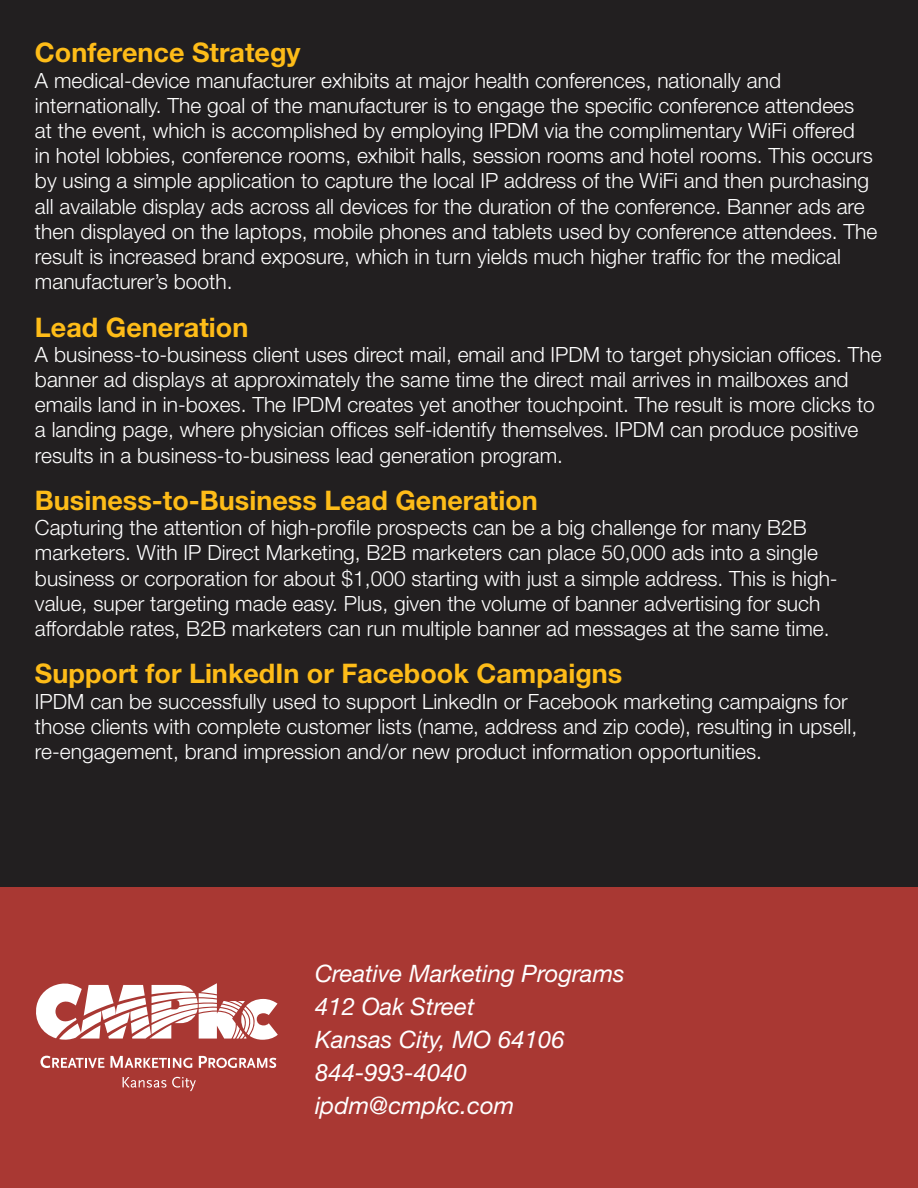
<style>
.page{position:relative;width:918px;height:1188px;background:#fff}
.page>*{position:absolute;margin:0;border:0;box-sizing:border-box;transform-origin:0 0}
.t1{font:700 27px "Helvetica Neue";color:#febc18}
.t2{font:italic 24px/33px "Helvetica Neue";color:#fff}
.t3{font:300 21px/25.2px "Helvetica Neue";color:#fff}
</style>
<div class="page">
<div style="left:0;top:887px;width:918px;height:301px;background:#a93833"></div>
<div style="left:0;top:0;width:918px;height:887px;background:#221f20"></div>
<svg style="left:36px;top:983px;width:242px;height:57px"></svg>
<svg style="left:40px;top:1056px;width:64px;height:12px"></svg>
<svg style="left:110px;top:1056px;width:82px;height:12px"></svg>
<svg style="left:199px;top:1056px;width:77px;height:12px"></svg>
<svg style="left:123px;top:1077px;width:43px;height:11px"></svg>
<svg style="left:172px;top:1077px;width:24px;height:14px"></svg>
<p class="t1" style="left:35px;top:32px;width:267px">Conference Strategy</p>
<p class="t3" style="left:35px;top:66px;width:844px">A medical-device manufacturer exhibits at major health conferences, nationally and internationally. The goal of the manufacturer is to engage the specific conference attendees<br>at the event, which is accomplished by employing IPDM via the complimentary WiFi offered<br>in hotel lobbies, conference rooms, exhibit halls, session rooms and hotel rooms. This occurs by using a simple application to capture the local IP address of the WiFi and then purchasing all available display ads across all devices for the duration of the conference. Banner ads are then displayed on the laptops, mobile phones and tablets used by conference attendees. The result is increased brand exposure, which in turn yields much higher traffic for the medical manufacturer’s booth.</p>
<p class="t1" style="left:35px;top:306px;width:215px">Lead Generation</p>
<p class="t3" style="left:35px;top:340px;width:848px">A business-to-business client uses direct mail, email and IPDM to target physician offices. The banner ad displays at approximately the same time the direct mail arrives in mailboxes and emails land in in-boxes. The IPDM creates yet another touchpoint. The result is more clicks to a landing page, where physician offices self-identify themselves. IPDM can produce positive results in a business-to-business lead generation program.</p>
<p class="t1" style="left:35px;top:479px;width:504px">Business-to-Business Lead Generation</p>
<p class="t3" style="left:35px;top:514px;width:804px">Capturing the attention of high-profile prospects can be a big challenge for many B2B marketers. With IP Direct Marketing, B2B marketers can place 50,000 ads into a single business or corporation for about $1,000 starting with just a simple address. This is high&shy;value, super targeting made easy. Plus, given the volume of banner advertising for such affordable rates, B2B marketers can run multiple banner ad messages at the same time.</p>
<p class="t1" style="left:35px;top:653px;width:589px">Support for LinkedIn or Facebook Campaigns</p>
<p class="t3" style="left:35px;top:687px;width:824px">IPDM can be successfully used to support LinkedIn or Facebook marketing campaigns for those clients with complete customer lists (name, address and zip code), resulting in upsell, re-engagement, brand impression and/or new product information opportunities.</p>
<p class="t2" style="left:315px;top:958px;width:311px">Creative Marketing Programs<br>412 Oak Street<br>Kansas City, MO 64106<br>844-993-4040 ipdm@cmpkc.com</p>
</div>
